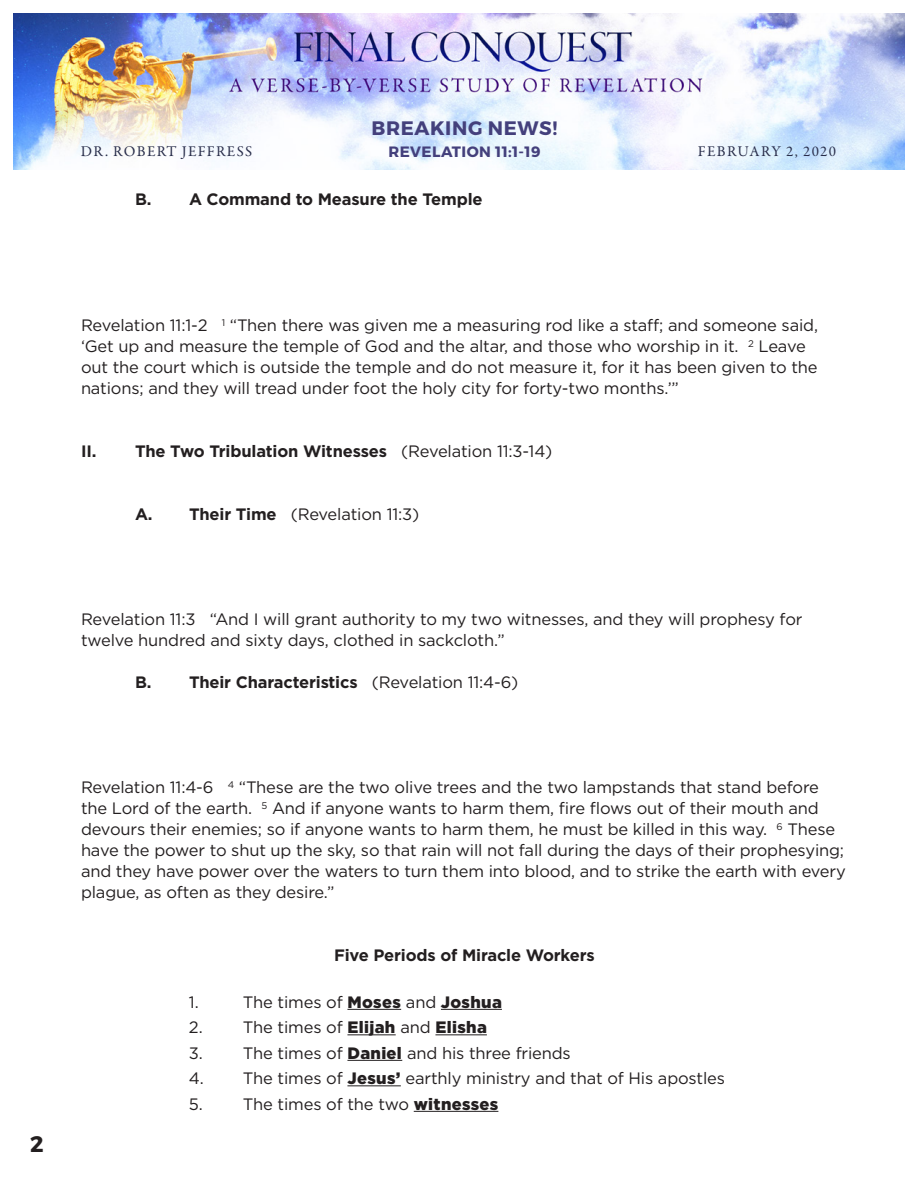
<style>
.page{position:relative;width:918px;height:1188px;background:#fff}
.page>*{position:absolute;margin:0;border:0;box-sizing:border-box;transform-origin:0 0}
.t1{font:700 22.5px "Montserrat";color:#231f20}
.t2{font:700 19.5px "Montserrat";letter-spacing:.03em;color:#44407c}
.t3{font:16.5px/21px "Gotham";letter-spacing:-.01em;color:#231f20}
.t4{font:700 16.5px "Gotham";letter-spacing:-.01em;color:#231f20}
.t5{font:15px "Garamond Premr Pro";letter-spacing:.085em;color:#282d4a}
.t6{font:700 15px "Montserrat";letter-spacing:.03em;color:#44407c}
.s1{font-weight:400}
.s2{font-weight:700}
.s3{font-weight:900}
</style>
<div class="page">
<hr style="left:347px;top:1009px;width:54px;height:1px;background:#231f20">
<hr style="left:441px;top:1009px;width:61px;height:1px;background:#231f20">
<hr style="left:347px;top:1034px;width:49px;height:1px;background:#231f20">
<hr style="left:435px;top:1034px;width:52px;height:1px;background:#231f20">
<hr style="left:347px;top:1060px;width:55px;height:1px;background:#231f20">
<hr style="left:347px;top:1085px;width:54px;height:1px;background:#231f20">
<hr style="left:414px;top:1111px;width:84px;height:1px;background:#231f20">
<img style="left:14px;top:14px;width:890px;height:156px">
<p class="t2" style="left:372px;top:116px;width:187px">BREAKING NEWS!</p>
<p class="t6" style="left:388px;top:142px;width:154px">REVELATION 11:1-19</p>
<p class="t5" style="left:81px;top:143px;width:173px">DR. ROBERT JEFFRESS</p>
<p class="t5" style="left:698px;top:143px;width:140px">FEBRUARY 2, 2020</p>
<p class="t4" style="left:135px;top:188px;width:349px">B. A Command to Measure the Temple</p>
<p class="t1" style="left:30px;top:1130px;width:15px">2</p>
<p class="t3" style="left:81px;top:315px;width:739px">Revelation 11:1-2 <sup>1</sup> “Then there was given me a measuring rod like a staff; and someone said, ‘Get up and measure the temple of God and the altar, and those who worship in it. <sup>2</sup> Leave out the court which is outside the temple and do not measure it, for it has been given to the nations; and they will tread under foot the holy city for forty-two months.’”</p>
<p class="t4" style="left:81px;top:440px;width:473px">II. The Two Tribulation Witnesses <span class="s1">(Revelation 11:3-14)</span></p>
<p class="t3" style="left:135px;top:504px;width:286px"><span class="s2">A. Their Time</span> (Revelation 11:3)</p>
<p class="t3" style="left:81px;top:609px;width:723px">Revelation 11:3 “And I will grant authority to my two witnesses, and they will prophesy for twelve hundred and sixty days, clothed in sackcloth.”</p>
<p class="t4" style="left:135px;top:671px;width:385px">B. Their Characteristics <span class="s1">(Revelation 11:4-6)</span></p>
<p class="t3" style="left:81px;top:777px;width:766px">Revelation 11:4-6 <sup>4</sup> “These are the two olive trees and the two lampstands that stand before the Lord of the earth. <sup>5</sup> And if anyone wants to harm them, fire flows out of their mouth and devours their enemies; so if anyone wants to harm them, he must be killed in this way. <sup>6</sup> These have the power to shut up the sky, so that rain will not fall during the days of their prophesying; and they have power over the waters to turn them into blood, and to strike the earth with every plague, as often as they desire.”</p>
<p class="t4" style="left:334px;top:944px;width:262px">Five Periods of Miracle Workers</p>
<p class="t3" style="left:189px;top:991px;width:11px">1.</p>
<p class="t3" style="left:243px;top:991px;width:260px">The times of <span class="s3">Moses</span> and <span class="s3">Joshua</span></p>
<p class="t3" style="left:189px;top:1017px;width:15px">2.</p>
<p class="t3" style="left:243px;top:1017px;width:245px">The times of <span class="s3">Elijah</span> and <span class="s3">Elisha</span></p>
<p class="t3" style="left:189px;top:1042px;width:15px">3.</p>
<p class="t3" style="left:243px;top:1042px;width:329px">The times of <span class="s3">Daniel</span> and his three friends</p>
<p class="t3" style="left:189px;top:1068px;width:538px">4. The times of <span class="s3">Jesus’</span> earthly ministry and that of His apostles</p>
<p class="t3" style="left:189px;top:1093px;width:15px">5.</p>
<p class="t3" style="left:243px;top:1093px;width:257px">The times of the two <span class="s3">witnesses</span></p>
</div>
